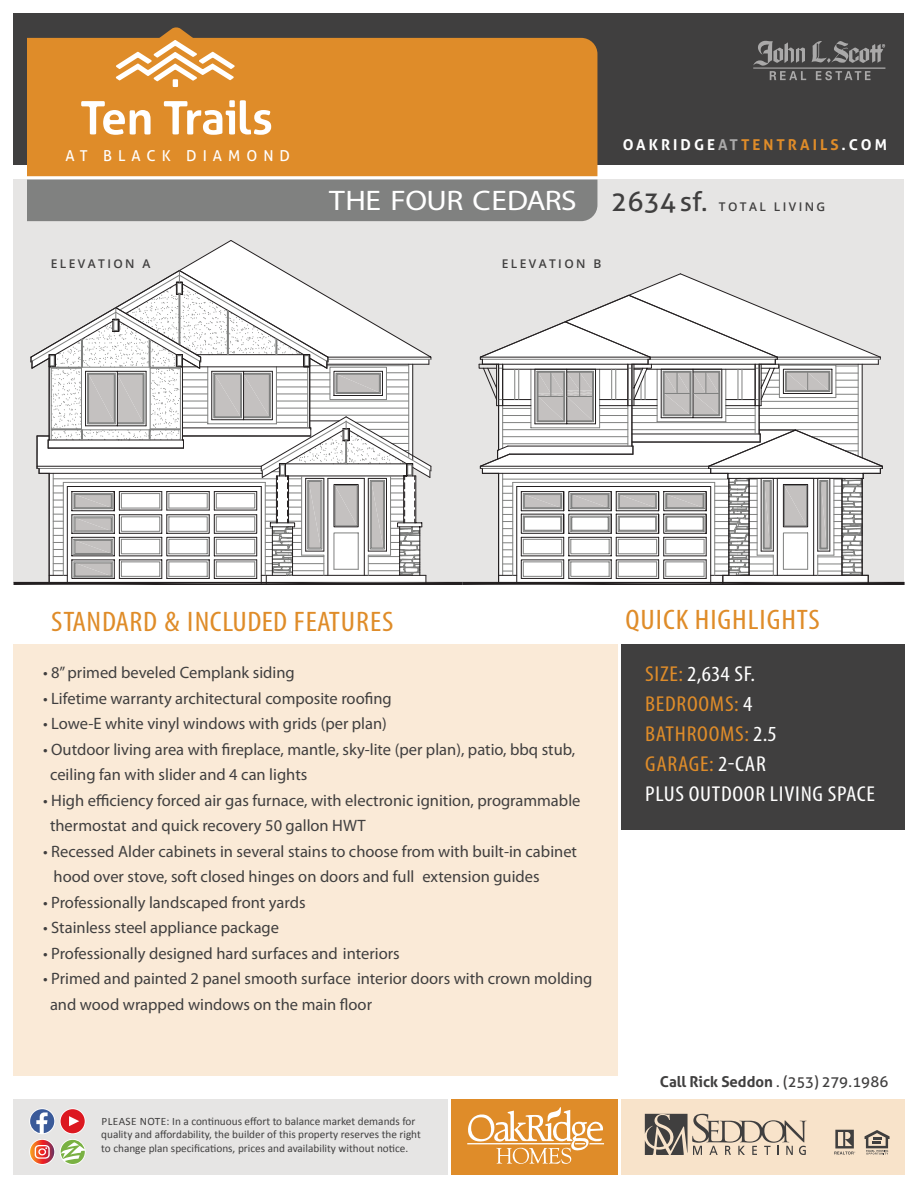
<style>
.page{position:relative;width:918px;height:1188px;background:#fff}
.page>*{position:absolute;margin:0;border:0;box-sizing:border-box;transform-origin:0 0}
.t1{font:condensed 28.35px "Myriad Pro";letter-spacing:.01em;color:#df8c29;scale:1.11 1}
.t2{font:condensed 28.35px "Myriad Pro";letter-spacing:.03em;color:#df8c29;scale:1.11 1}
.t3{font:28.35px "Myriad Pro";letter-spacing:-.015em;color:#fff;scale:1.11 1}
.t4{font:27px "Aller";color:#403f3f}
.t5{font:condensed 21.6px "Myriad Pro";letter-spacing:.03em;color:#fff;scale:1.11 1}
.t6{font:condensed 21.6px "Myriad Pro";letter-spacing:.03em;color:#df8c29;scale:1.11 1}
.t7{font:16.5px/25.5px "Myriad Pro";color:#403f3f}
.t8{font:700 15px "Aller";letter-spacing:-.005em;color:#403f3f}
.t9{font:700 15px "Aller";letter-spacing:.2em;color:#fff}
.t10{font:15px "Aller";letter-spacing:.4em;color:#fff}
.t11{font:600 12px "Open Sans";letter-spacing:.2em;color:#403f3f}
.t12{font:11.25px/13.5px "Calibri";color:#403f3f}
.s1{color:#aaa9a9}
.s2{color:#df8c29}
.s3{color:#fff}
.s4{font-weight:400}
</style>
<div class="page">
<div style="left:14px;top:180px;width:890px;height:403px;background:#e6e5e4"></div>
<div style="left:621px;top:1099px;width:283px;height:75px;background:#f8e3ca"></div>
<div style="left:14px;top:14px;width:890px;height:151px;background:#403f3f"></div>
<svg style="left:753px;top:41px;width:132px;height:39px"></svg>
<div style="left:14px;top:1099px;width:434px;height:75px;background:#e6e5e4"></div>
<svg style="left:645px;top:1114px;width:162px;height:41px"></svg>
<svg style="left:834px;top:1130px;width:21px;height:25px"></svg>
<div style="left:451px;top:1099px;width:167px;height:75px;background:#df8c29"></div>
<svg style="left:865px;top:1130px;width:25px;height:25px"></svg>
<svg style="left:467px;top:1107px;width:137px;height:57px"></svg>
<div style="left:27px;top:38px;width:570px;height:138px;background:#df8c29"></div>
<svg style="left:81px;top:101px;width:70px;height:34px;background:#ebba7f"></svg>
<svg style="left:164px;top:100px;width:107px;height:35px;background:#ebb97d"></svg>
<svg style="left:116px;top:27px;width:119px;height:64px;background:#ce9959"></svg>
<svg style="left:60px;top:1108px;width:26px;height:26px"></svg>
<svg style="left:29px;top:1108px;width:26px;height:26px"></svg>
<svg style="left:30px;top:1109px;width:24px;height:24px"></svg>
<svg style="left:60px;top:1139px;width:26px;height:26px"></svg>
<svg style="left:29px;top:1139px;width:26px;height:26px"></svg>
<svg style="left:61px;top:1140px;width:24px;height:24px"></svg>
<div style="left:61px;top:1109px;width:24px;height:24px;background:#dc1820;border-radius:50%"></div>
<svg style="left:30px;top:1140px;width:24px;height:24px"></svg>
<svg style="left:35px;top:1145px;width:15px;height:14px"></svg>
<svg style="left:69px;top:1116px;width:10px;height:10px"></svg>
<div style="left:14px;top:644px;width:604px;height:432px;background:#faead7"></div>
<div style="left:27px;top:180px;width:570px;height:41px;background:#808180"></div>
<div style="left:621px;top:644px;width:283px;height:185px;background:#403f3f"></div>
<svg style="left:13px;top:240px;width:892px;height:345px"></svg>
<svg style="left:515px;top:369px;width:293px;height:200px;background:#d0d0d0"></svg>
<p class="t10" style="left:65px;top:146px;width:226px">AT BLACK DIAMOND</p>
<p class="t9" style="left:623px;top:135px;width:266px">OAKRIDGE<span class="s1">AT</span><span class="s2">TENTRAILS</span>.COM</p>
<p class="t3" style="left:329px;top:183px;width:225px">THE FOUR CEDARS</p>
<p class="t4" style="left:611px;top:185px;width:98px">2634 sf.</p>
<p class="t11" style="left:719px;top:198px;width:108px">TOTAL LIVING</p>
<p class="t11" style="left:51px;top:256px;width:101px">ELEVATION A</p>
<p class="t11" style="left:502px;top:256px;width:101px">ELEVATION B</p>
<p class="t1" style="left:51px;top:605px;width:310px">STANDARD &amp; INCLUDED FEATURES</p>
<p class="t7" style="left:43px;top:660px;width:253px">• 8” primed beveled Cemplank siding</p>
<p class="t7" style="left:43px;top:685px;width:350px">• Lifetime warranty architectural composite roofing</p>
<p class="t7" style="left:43px;top:711px;width:345px">• Lowe-E white vinyl windows with grids (per plan)</p>
<p class="t7" style="left:50px;top:736px;width:527px;text-indent:-7px">• Outdoor living area with fireplace, mantle, sky-lite (per plan), patio, bbq stub, ceiling fan with slider and 4 can lights</p>
<p class="t7" style="left:50px;top:787px;width:532px;text-indent:-7px">• High efficiency forced air gas furnace, with electronic ignition, programmable thermostat and quick recovery 50 gallon HWT</p>
<p class="t7" style="left:54px;top:838px;width:525px;text-indent:-10px">• Recessed Alder cabinets in several stains to choose from with built-in cabinet hood over stove, soft closed hinges on doors and full extension guides</p>
<p class="t7" style="left:43px;top:889px;width:264px">• Professionally landscaped front yards</p>
<p class="t7" style="left:43px;top:915px;width:238px">• Stainless steel appliance package</p>
<p class="t7" style="left:43px;top:940px;width:358px">• Professionally designed hard surfaces and interiors</p>
<p class="t7" style="left:50px;top:966px;width:544px;text-indent:-7px">• Primed and painted 2 panel smooth surface interior doors with crown molding and wood wrapped windows on the main floor</p>
<p class="t12" style="left:101px;top:1114px;width:321px">PLEASE NOTE: In a continuous effort to balance market demands for quality and affordability, the builder of this property reserves the right to change plan specifications, prices and availability without notice.</p>
<p class="t2" style="left:626px;top:603px;width:177px">QUICK HIGHLIGHTS</p>
<p class="t5" style="left:645px;top:660px;width:100px"><span class="s2">SIZE:</span> 2,634 SF.</p>
<p class="t6" style="left:645px;top:690px;width:98px">BEDROOMS: <span class="s3">4</span></p>
<p class="t6" style="left:645px;top:720px;width:120px">BATHROOMS: <span class="s3">2.5</span></p>
<p class="t6" style="left:645px;top:750px;width:110px">GARAGE: <span class="s3">2-CAR</span></p>
<p class="t5" style="left:645px;top:780px;width:208px">PLUS OUTDOOR LIVING SPACE</p>
<p class="t8" style="left:660px;top:1072px;width:230px">Call Rick Seddon <span class="s4">. (253) 279.1986</span></p>
</div>
